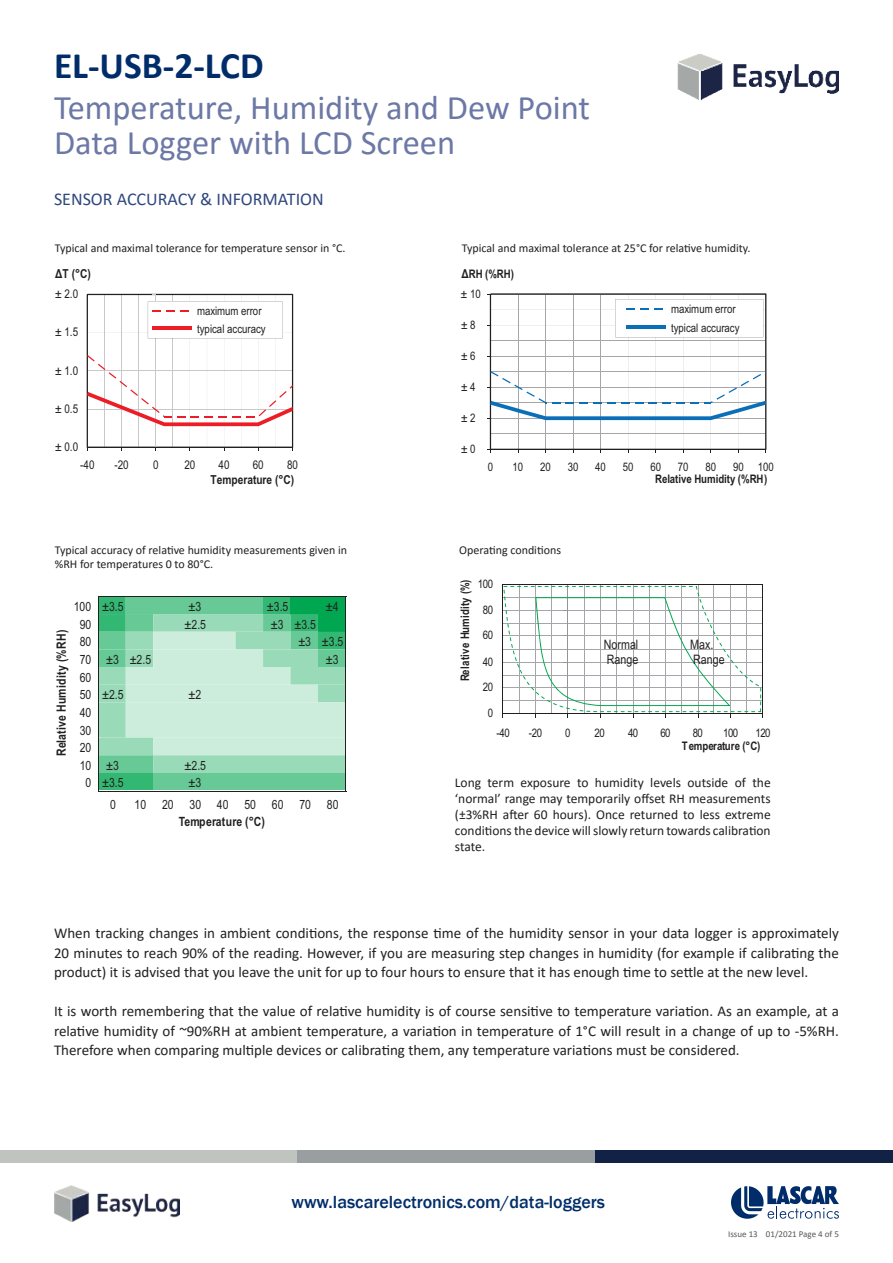
<style>
.page{position:relative;width:893px;height:1263px;background:#fff}
.page>*{position:absolute;margin:0;border:0;box-sizing:border-box;transform-origin:0 0}
.t1{font:700 37.5px "Calibri";color:#002d6a}
.t2{font:34.5px/34.5px "Calibri";color:#6c78a5}
.t3{font:500 18px "Franklin Gothic";color:#002d6a}
.t4{font:18px "Calibri";color:#2f477f}
.t5{font:15px/19.5px "Calibri";color:#221f1f;text-align:justify}
.t6{font:13.5px/16.2px "Calibri";color:#221f1f;text-align:justify}
.t7{font:13.05px/15.6px "Arial Narrow";color:#221f1f}
.t8{font:12.75px/17.7px "Arial Narrow";letter-spacing:.005em;color:#221f1f}
.t9{font:700 12.75px "Arial Narrow";letter-spacing:.005em;color:#221f1f}
.t10{font:700 12.45px "Arial Narrow";color:#221f1f}
.t11{font:12.15px "Arial Narrow";color:#221f1f}
.t12{font:12px/14.4px "Calibri";color:#221f1f}
.t13{font:700 11.85px "Arial Narrow";letter-spacing:.005em;color:#221f1f}
.t14{font:11.85px "Arial Narrow";letter-spacing:-.04em;color:#221f1f}
.t15{font:11.7px/18.9px "Arial Narrow";color:#221f1f}
.t16{font:700 11.7px "Arial Narrow";letter-spacing:-.005em;color:#221f1f}
.t17{font:9px "Calibri";color:#57585a}
.s1{font-size:12.45px}
</style>
<div class="page">
<div style="left:595px;top:1150px;width:298px;height:13px;background:#112246"></div>
<div style="left:0;top:1150px;width:298px;height:13px;background:#c0c4be"></div>
<div style="left:298px;top:1150px;width:297px;height:13px;background:#999fa0"></div>
<img style="left:54px;top:1185px;width:125px;height:36px">
<img style="left:678px;top:54px;width:161px;height:45px">
<svg style="left:731px;top:1186px;width:108px;height:33px"></svg>
<svg style="left:487px;top:293px;width:280px;height:160px"></svg>
<hr style="left:626px;top:325px;width:40px;height:3px;background:#0a6fb8">
<svg style="left:87px;top:294px;width:206px;height:157px"></svg>
<svg style="left:99px;top:597px;width:246px;height:193px;background:#9adbb9"></svg>
<hr style="left:99px;top:596px;width:247px;height:1px;background:#221f1f">
<hr style="left:98px;top:596px;width:1px;height:196px;background:#221f1f">
<hr style="left:99px;top:791px;width:247px;height:1px;background:#221f1f">
<hr style="left:345px;top:597px;width:1px;height:195px;background:#221f1f">
<svg style="left:502px;top:584px;width:261px;height:134px"></svg>
<h1 class="t1" style="left:54px;top:43px;width:211px">EL-USB-2-LCD</h1>
<h2 class="t2" style="left:54px;top:93px;width:538px">Temperature, Humidity and Dew Point<br>Data Logger with LCD Screen</h2>
<p class="t4" style="left:54px;top:186px;width:271px">SENSOR ACCURACY &amp; INFORMATION</p>
<p class="t12" style="left:55px;top:240px;width:292px">Typical and maximal tolerance for temperature sensor in °C.</p>
<p class="t10" style="left:55px;top:269px;width:37px">ΔT (°C)</p>
<p class="t11" style="left:55px;top:289px;width:25px">± 2.0</p>
<p class="t11" style="left:55px;top:328px;width:25px">± 1.5</p>
<p class="t11" style="left:55px;top:366px;width:25px">± 1.0</p>
<p class="t11" style="left:55px;top:404px;width:25px">± 0.5</p>
<p class="t11" style="left:55px;top:442px;width:25px">± 0.0</p>
<p class="t15" style="left:197px;top:303px;width:70px;line-height:18.1px">maximum error typical accuracy</p>
<p class="t11" style="left:80px;top:460px;width:16px">-40</p>
<p class="t11" style="left:114px;top:460px;width:16px">-20</p>
<p class="t11" style="left:153px;top:460px;width:7px">0</p>
<p class="t11" style="left:184px;top:460px;width:13px">20</p>
<p class="t11" style="left:219px;top:460px;width:13px">40</p>
<p class="t11" style="left:253px;top:460px;width:13px">60</p>
<p class="t11" style="left:287px;top:460px;width:13px">80</p>
<p class="t10" style="left:211px;top:475px;width:85px">Temperature (°C)</p>
<p class="t12" style="left:55px;top:542px;width:294px">Typical accuracy of relative humidity measurements given in %RH for temperatures 0 to 80°C.</p>
<p class="t8" style="left:74px;top:599px;width:51px">100 ±3.5</p>
<p class="t8" style="left:189px;top:599px;width:14px">±3</p>
<p class="t8" style="left:267px;top:599px;width:23px">±3.5</p>
<p class="t8" style="left:326px;top:599px;width:14px">±4</p>
<p class="t8" style="left:80px;top:617px;width:13px">90</p>
<p class="t8" style="left:185px;top:617px;width:23px">±2.5</p>
<p class="t8" style="left:271px;top:617px;width:47px">±3 ±3.5</p>
<p class="t8" style="left:80px;top:634px;width:13px">80</p>
<p class="t8" style="left:298px;top:634px;width:47px">±3 ±3.5</p>
<p class="t8" style="left:80px;top:652px;width:73px">70 ±3 ±2.5</p>
<p class="t8" style="left:326px;top:652px;width:14px">±3</p>
<p class="t8" style="left:80px;top:670px;width:46px">60<br>50 ±2.5</p>
<p class="t9" style="left:57px;top:756px;width:128px;rotate:-90deg">Relative Humidity (%RH)</p>
<p class="t8" style="left:189px;top:687px;width:14px">±2</p>
<p class="t8" style="left:80px;top:705px;width:41px">40<br>30<br>20<br>10 ±3</p>
<p class="t8" style="left:185px;top:758px;width:23px">±2.5</p>
<p class="t8" style="left:86px;top:775px;width:40px">0 ±3.5</p>
<p class="t8" style="left:189px;top:775px;width:14px">±3</p>
<p class="t8" style="left:110px;top:797px;width:7px">0</p>
<p class="t8" style="left:135px;top:797px;width:205px">10 20 30 40 50 60 70 80</p>
<p class="t9" style="left:179px;top:817px;width:88px">Temperature (°C)</p>
<p class="t12" style="left:462px;top:240px;width:290px">Typical and maximal tolerance at 25°C for relative humidity.</p>
<p class="t16" style="left:461px;top:269px;width:54px"><span class="s1">Δ</span>RH (%RH)</p>
<p class="t15" style="left:461px;top:284px;width:21px">± 10</p>
<p class="t15" style="left:461px;top:315px;width:16px">± 8</p>
<p class="t15" style="left:461px;top:347px;width:16px">± 6</p>
<p class="t15" style="left:461px;top:378px;width:16px">± 4</p>
<p class="t15" style="left:461px;top:409px;width:16px">± 2</p>
<p class="t15" style="left:461px;top:440px;width:16px">± 0</p>
<p class="t15" style="left:671px;top:301px;width:70px">maximum error typical accuracy</p>
<p class="t15" style="left:488px;top:457px;width:7px">0</p>
<p class="t15" style="left:513px;top:457px;width:12px">10</p>
<p class="t15" style="left:540px;top:457px;width:12px">20</p>
<p class="t15" style="left:568px;top:457px;width:12px">30</p>
<p class="t15" style="left:595px;top:457px;width:12px">40</p>
<p class="t15" style="left:623px;top:457px;width:12px">50</p>
<p class="t15" style="left:650px;top:457px;width:12px">60</p>
<p class="t15" style="left:678px;top:457px;width:12px">70</p>
<p class="t15" style="left:705px;top:457px;width:12px">80</p>
<p class="t15" style="left:733px;top:457px;width:42px">90 100</p>
<p class="t16" style="left:655px;top:475px;width:114px">Relative Humidity (%RH)</p>
<p class="t12" style="left:459px;top:542px;width:103px">Operating conditions</p>
<p class="t14" style="left:478px;top:580px;width:17px">100</p>
<p class="t13" style="left:460px;top:681px;width:104px;rotate:-90deg">Relative Humidity (%)</p>
<p class="t14" style="left:483px;top:605px;width:12px">80</p>
<p class="t14" style="left:483px;top:631px;width:12px">60</p>
<p class="t14" style="left:483px;top:657px;width:12px">40</p>
<p class="t14" style="left:483px;top:683px;width:12px">20</p>
<p class="t14" style="left:488px;top:708px;width:7px">0</p>
<p class="t7" style="left:604px;top:637px;width:36px">Normal<br>Range</p>
<p class="t7" style="left:690px;top:637px;width:36px">Max.<br>Range</p>
<p class="t14" style="left:497px;top:729px;width:15px">-40</p>
<p class="t14" style="left:529px;top:729px;width:15px">-20</p>
<p class="t14" style="left:565px;top:729px;width:7px">0</p>
<p class="t14" style="left:595px;top:729px;width:12px">20</p>
<p class="t14" style="left:628px;top:729px;width:12px">40</p>
<p class="t14" style="left:660px;top:729px;width:12px">60</p>
<p class="t14" style="left:693px;top:729px;width:12px">80</p>
<p class="t14" style="left:723px;top:729px;width:17px">100</p>
<p class="t14" style="left:755px;top:729px;width:17px">120</p>
<p class="t13" style="left:682px;top:741px;width:80px">Temperature (°C)</p>
<p class="t6" style="left:455px;top:773px;width:317px">Long term exposure to humidity levels outside of the ‘normal’ range may temporarily offset RH measurements (±3%RH after 60 hours). Once returned to less extreme conditions the device will slowly return towards calibration state.</p>
<p class="t5" style="left:54px;top:923px;width:786px">When tracking changes in ambient conditions, the response time of the humidity sensor in your data logger is approximately 20 minutes to reach 90% of the reading. However, if you are measuring step changes in humidity (for example if calibrating the product) it is advised that you leave the unit for up to four hours to ensure that it has enough time to settle at the new level.</p>
<p class="t5" style="left:54px;top:1001px;width:786px">It is worth remembering that the value of relative humidity is of course sensitive to temperature variation. As an example, at a relative humidity of ~90%RH at ambient temperature, a variation in temperature of 1°C will result in a change of up to -5%RH.<br>Therefore when comparing multiple devices or calibrating them, any temperature variations must be considered.</p>
<p class="t3" style="left:291px;top:1194px;width:315px">www.lascarelectronics.com/data-loggers</p>
<p class="t17" style="left:728px;top:1227px;width:112px">Issue 13 01/2021 Page 4 of 5</p>
</div>
